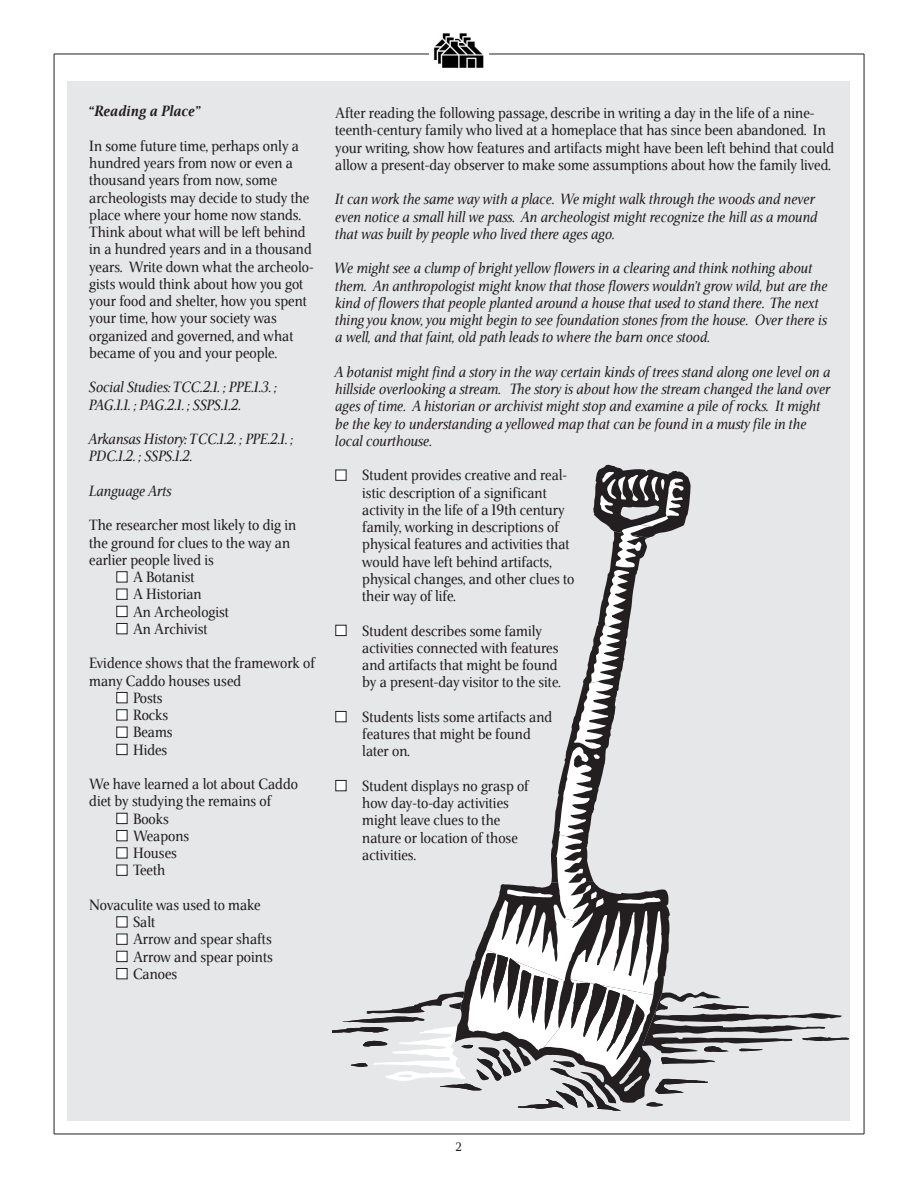
<style>
.page{position:relative;width:918px;height:1188px;background:#fff}
.page>*{position:absolute;margin:0;border:0;box-sizing:border-box;transform-origin:0 0}
.t1{font:15px/17.2px "Veritas";color:#231f20}
.t2{font:italic 15px/17.2px "Veritas";color:#231f20}
.t3{font:italic 700 15px "Veritas";color:#231f20}
.t4{font:12px "Veritas";color:#231f20}
.s1{color:#fff}
</style>
<div class="page">
<hr style="left:54px;top:54px;width:1px;height:1080px;background:#231f20">
<hr style="left:864px;top:54px;width:1px;height:1080px;background:#231f20">
<hr style="left:54px;top:1134px;width:810px;height:1px;background:#231f20">
<hr style="left:54px;top:54px;width:375px;height:1px;background:#231f20">
<img style="left:434px;top:33px;width:50px;height:35px">
<hr style="left:489px;top:54px;width:375px;height:1px;background:#231f20">
<div style="left:68px;top:81px;width:782px;height:1039px;background:#e6e7e9"></div>
<svg style="left:332px;top:464px;width:517px;height:647px"></svg>
<p class="t3" style="left:89px;top:106px;width:113px">“Reading a Place”</p>
<p class="t1" style="left:89px;top:139px;width:226px">In some future time, perhaps only a hundred years from now or even a thousand years from now, some archeologists may decide to study the place where your home now stands.<br>Think about what will be left behind in a hundred years and in a thousand years. Write down what the archeolo&shy;gists would think about how you got your food and shelter, how you spent your time, how your society was organized and governed, and what became of you and your people.</p>
<p class="t2" style="left:89px;top:380px;width:189px">Social Studies: TCC.2.1. ; PPE.1.3. ;<br>PAG.1.1. ; PAG.2.1. ; SSPS.1.2.</p>
<p class="t2" style="left:89px;top:432px;width:206px">Arkansas History: TCC.1.2. ; PPE.2.1. ;<br>PDC.1.2. ; SSPS.1.2.</p>
<p class="t2" style="left:89px;top:484px;width:84px">Language Arts</p>
<p class="t1" style="left:89px;top:518px;width:208px">The researcher most likely to dig in the ground for clues to the way an earlier people lived is</p>
<p class="t1" style="left:116px;top:570px;width:80px"><span class="s1">■</span> A Botanist</p>
<p class="t1" style="left:116px;top:587px;width:87px"><span class="s1">■</span> A Historian</p>
<p class="t1" style="left:116px;top:604px;width:114px"><span class="s1">■</span> An Archeologist</p>
<p class="t1" style="left:116px;top:622px;width:93px"><span class="s1">■</span> An Archivist</p>
<p class="t1" style="left:89px;top:656px;width:228px">Evidence shows that the framework of many Caddo houses used</p>
<p class="t1" style="left:116px;top:691px;width:48px"><span class="s1">■</span> Posts</p>
<p class="t1" style="left:116px;top:708px;width:54px"><span class="s1">■</span> Rocks</p>
<p class="t1" style="left:116px;top:725px;width:58px"><span class="s1">■</span> Beams</p>
<p class="t1" style="left:116px;top:742px;width:53px"><span class="s1">■</span> Hides</p>
<p class="t1" style="left:89px;top:777px;width:210px">We have learned a lot about Caddo diet by studying the remains of</p>
<p class="t1" style="left:116px;top:811px;width:54px"><span class="s1">■</span> Books</p>
<p class="t1" style="left:116px;top:829px;width:75px"><span class="s1">■</span> Weapons</p>
<p class="t1" style="left:116px;top:846px;width:62px"><span class="s1">■</span> Houses</p>
<p class="t1" style="left:116px;top:863px;width:50px"><span class="s1">■</span> Teeth</p>
<p class="t1" style="left:89px;top:898px;width:173px">Novaculite was used to make</p>
<p class="t1" style="left:116px;top:915px;width:40px"><span class="s1">■</span> Salt</p>
<p class="t1" style="left:116px;top:932px;width:157px"><span class="s1">■</span> Arrow and spear shafts</p>
<p class="t1" style="left:116px;top:949px;width:158px"><span class="s1">■</span> Arrow and spear points</p>
<p class="t1" style="left:116px;top:967px;width:63px"><span class="s1">■</span> Canoes</p>
<p class="t1" style="left:335px;top:106px;width:500px">After reading the following passage, describe in writing a day in the life of a nine&shy;teenth-century family who lived at a homeplace that has since been abandoned. In your writing, show how features and artifacts might have been left behind that could allow a present-day observer to make some assumptions about how the family lived.</p>
<p class="t2" style="left:335px;top:192px;width:484px">It can work the same way with a place. We might walk through the woods and never even notice a small hill we pass. An archeologist might recognize the hill as a mound that was built by people who lived there ages ago.</p>
<p class="t2" style="left:335px;top:261px;width:494px">We might see a clump of bright yellow flowers in a clearing and think nothing about them. An anthropologist might know that those flowers wouldn’t grow wild, but are the kind of flowers that people planted around a house that used to stand there. The next thing you know, you might begin to see foundation stones from the house. Over there is a well, and that faint, old path leads to where the barn once stood.</p>
<p class="t2" style="left:335px;top:365px;width:497px">A botanist might find a story in the way certain kinds of trees stand along one level on a hillside overlooking a stream. The story is about how the stream changed the land over ages of time. A historian or archivist might stop and examine a pile of rocks. It might be the key to understanding a yellowed map that can be found in a musty file in the local courthouse.</p>
<p class="t1" style="left:362px;top:468px;width:214px;text-indent:-27px"><span class="s1">■</span> Student provides creative and real&shy;istic description of a significant activity in the life of a 19th century family, working in descriptions of physical features and activities that would have left behind artifacts, physical changes, and other clues to their way of life.</p>
<p class="t1" style="left:362px;top:623px;width:200px;text-indent:-27px"><span class="s1">■</span> Student describes some family activities connected with features and artifacts that might be found by a present-day visitor to the site.</p>
<p class="t1" style="left:362px;top:710px;width:192px;text-indent:-27px"><span class="s1">■</span> Students lists some artifacts and features that might be found later on.</p>
<p class="t1" style="left:362px;top:779px;width:168px;text-indent:-27px"><span class="s1">■</span> Student displays no grasp of how day-to-day activities might leave clues to the nature or location of those activities.</p>
<p class="t4" style="left:455px;top:1143px;width:8px">2</p>
</div>
